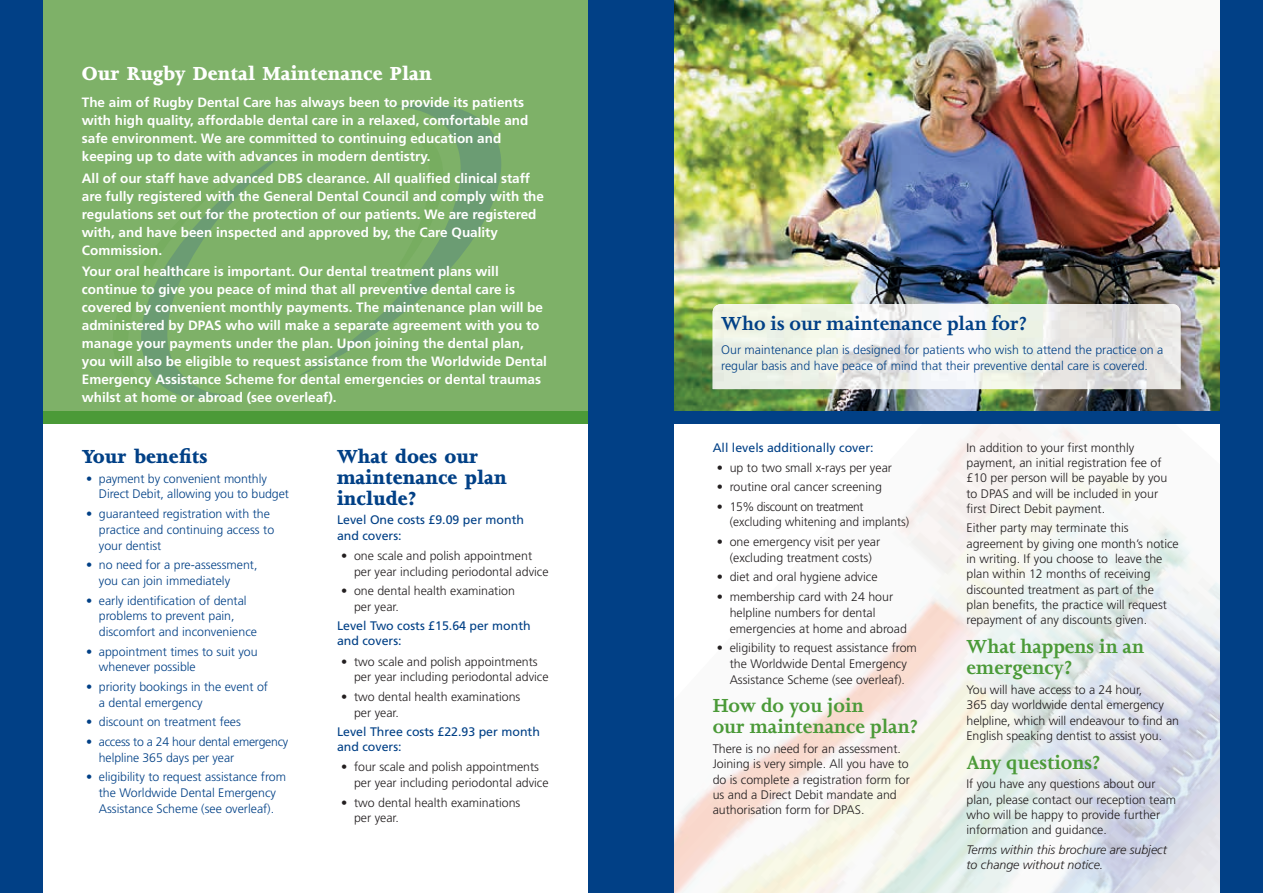
<style>
.page{position:relative;width:1263px;height:893px;background:#fff}
.page>*{position:absolute;margin:0;border:0;box-sizing:border-box;transform-origin:0 0}
.t1{font:700 21.75px/21px "Joanna";color:#4b9a38}
.t2{font:800 21.75px/21px "Joanna";color:#014086}
.t3{font:800 21.75px "Joanna";color:#fff}
.t4{font:700 21.75px "Joanna";color:#014086}
.t5{font:700 13.5px/18px "Frutiger";color:#fff}
.t6{font:300 12.3px/15.3px "Frutiger";color:#231f20}
.t7{font:300 12.3px/15.8px "Frutiger";color:#014086}
.t8{font:12.3px/15.3px "Frutiger";color:#014086}
.t9{font:italic 300 12.3px/15.3px "Frutiger";color:#231f20}
.t10{font:300 12.3px/15.8px "Frutiger";letter-spacing:-.02em;color:#014086}
</style>
<div class="page">
<img style="left:674px;top:424px;width:546px;height:469px">
<div style="left:18px;top:0;width:578px;height:411px;background:#7eb168"></div>
<img style="left:674px;top:0;width:546px;height:411px">
<div style="left:26px;top:411px;width:570px;height:13px;background:#4b9a38"></div>
<div style="left:589px;top:0;width:85px;height:893px;background:#014086"></div>
<div style="left:0;top:0;width:43px;height:893px;background:#014086"></div>
<svg style="left:189px;top:150px;width:100px;height:248px"></svg>
<svg style="left:141px;top:174px;width:93px;height:223px"></svg>
<svg style="left:295px;top:104px;width:206px;height:274px"></svg>
<svg style="left:362px;top:124px;width:99px;height:188px"></svg>
<img style="left:713px;top:304px;width:467px;height:85px">
<div style="left:651px;top:411px;width:612px;height:13px;background:#014086"></div>
<div style="left:1220px;top:0;width:43px;height:893px;background:#014086"></div>
<h1 class="t3" style="left:82px;top:62px;width:351px">Our Rugby Dental Maintenance Plan</h1>
<p class="t5" style="left:82px;top:93px;width:448px">The aim of Rugby Dental Care has always been to provide its patients with high quality, affordable dental care in a relaxed, comfortable and safe environment. We are committed to continuing education and keeping up to date with advances in modern dentistry.</p>
<p class="t5" style="left:82px;top:169px;width:464px">All of our staff have advanced DBS clearance. All qualified clinical staff are fully registered with the General Dental Council and comply with the regulations set out for the protection of our patients. We are registered with, and have been inspected and approved by, the Care Quality Commission.</p>
<p class="t5" style="left:82px;top:263px;width:467px">Your oral healthcare is important. Our dental treatment plans will continue to give you peace of mind that all preventive dental care is covered by convenient monthly payments. The maintenance plan will be administered by DPAS who will make a separate agreement with you to manage your payments under the plan. Upon joining the dental plan, you will also be eligible to request assistance from the Worldwide Dental Emergency Assistance Scheme for dental emergencies or dental traumas whilst at home or abroad (see overleaf).</p>
<h1 class="t2" style="left:82px;top:446px;width:127px">Your benefits</h1>
<p class="t7" style="left:99px;top:471px;width:192px;text-indent:-13px">• payment by convenient monthly<br>Direct Debit, allowing you to budget</p>
<p class="t7" style="left:99px;top:506px;width:177px;text-indent:-13px">• guaranteed registration with the practice and continuing access to your dentist</p>
<p class="t7" style="left:99px;top:557px;width:160px;text-indent:-13px">• no need for a pre-assessment, you can join immediately</p>
<p class="t7" style="left:99px;top:593px;width:160px;text-indent:-13px">• early identification of dental problems to prevent pain, discomfort and inconvenience</p>
<p class="t7" style="left:99px;top:644px;width:160px;text-indent:-13px">• appointment times to suit you whenever possible</p>
<p class="t7" style="left:99px;top:679px;width:171px;text-indent:-13px">• priority bookings in the event of a dental emergency</p>
<p class="t7" style="left:86px;top:714px;width:156px">• discount on treatment fees</p>
<p class="t10" style="left:99px;top:734px;width:191px;text-indent:-13px">• access to a 24 hour dental emergency helpline 365 days per year</p>
<p class="t7" style="left:86px;top:769px;width:201px;text-align:center">• eligibility to request assistance from the Worldwide Dental Emergency<br>Assistance Scheme (see overleaf).</p>
<h1 class="t2" style="left:337px;top:446px;width:171px">What does our maintenance plan include?</h1>
<p class="t8" style="left:337px;top:512px;width:189px">Level One costs £9.09 per month and covers:</p>
<p class="t6" style="left:354px;top:548px;width:196px;line-height:15.8px;text-indent:-13px">• one scale and polish appointment per year including periodontal advice</p>
<p class="t6" style="left:354px;top:583px;width:162px;line-height:15.8px;text-indent:-13px">• one dental health examination per year.</p>
<p class="t8" style="left:337px;top:618px;width:195px">Level Two costs £15.64 per month and covers:</p>
<p class="t6" style="left:354px;top:654px;width:196px;line-height:15.8px;text-indent:-13px">• two scale and polish appointments per year including periodontal advice</p>
<p class="t6" style="left:354px;top:689px;width:168px;line-height:15.8px;text-indent:-13px">• two dental health examinations per year.</p>
<p class="t8" style="left:337px;top:724px;width:204px">Level Three costs £22.93 per month and covers:</p>
<p class="t6" style="left:354px;top:759px;width:196px;line-height:15.8px;text-indent:-13px">• four scale and polish appointments per year including periodontal advice</p>
<p class="t6" style="left:354px;top:795px;width:168px;line-height:15.8px;text-indent:-13px">• two dental health examinations per year.</p>
<h1 class="t4" style="left:721px;top:312px;width:307px">Who is our maintenance plan for?</h1>
<p class="t7" style="left:721px;top:343px;width:444px;line-height:15.3px">Our maintenance plan is designed for patients who wish to attend the practice on a regular basis and have peace of mind that their preventive dental care is covered.</p>
<p class="t8" style="left:713px;top:440px;width:162px">All levels additionally cover:</p>
<p class="t6" style="left:717px;top:460px;width:177px">• up to two small x-rays per year</p>
<p class="t6" style="left:717px;top:479px;width:166px">• routine oral cancer screening</p>
<p class="t6" style="left:730px;top:499px;width:181px;line-height:15.8px;text-indent:-13px">• 15% discount on treatment (excluding whitening and implants)</p>
<p class="t6" style="left:717px;top:534px;width:165px;line-height:15.8px;text-align:center">• one emergency visit per year (excluding treatment costs)</p>
<p class="t6" style="left:717px;top:570px;width:162px">• diet and oral hygiene advice</p>
<p class="t6" style="left:730px;top:589px;width:179px;line-height:15.8px;text-indent:-13px">• membership card with 24 hour helpline numbers for dental emergencies at home and abroad</p>
<p class="t6" style="left:717px;top:640px;width:201px;line-height:15.8px;text-align:center">• eligibility to request assistance from the Worldwide Dental Emergency<br>Assistance Scheme (see overleaf).</p>
<h1 class="t1" style="left:713px;top:695px;width:207px">How do you join<br>our maintenance plan?</h1>
<p class="t6" style="left:713px;top:741px;width:199px">There is no need for an assessment.<br>Joining is very simple. All you have to do is complete a registration form for us and a Direct Debit mandate and authorisation form for DPAS.</p>
<p class="t6" style="left:966px;top:440px;width:202px">In addition to your first monthly payment, an initial registration fee of £10 per person will be payable by you to DPAS and will be included in your first Direct Debit payment.</p>
<p class="t6" style="left:966px;top:520px;width:214px">Either party may terminate this agreement by giving one month’s notice in writing. If you choose to leave the plan within 12 months of receiving discounted treatment as part of the plan benefits, the practice will request repayment of any discounts given.</p>
<h1 class="t1" style="left:966px;top:636px;width:179px">What happens in an emergency?</h1>
<p class="t6" style="left:966px;top:682px;width:214px">You will have access to a 24 hour,<br>365 day worldwide dental emergency helpline, which will endeavour to find an English speaking dentist to assist you.</p>
<h1 class="t1" style="left:966px;top:752px;width:136px">Any questions?</h1>
<p class="t6" style="left:966px;top:776px;width:211px">If you have any questions about our plan, please contact our reception team who will be happy to provide further information and guidance.</p>
<p class="t9" style="left:966px;top:842px;width:202px">Terms within this brochure are subject to change without notice.</p>
</div>
